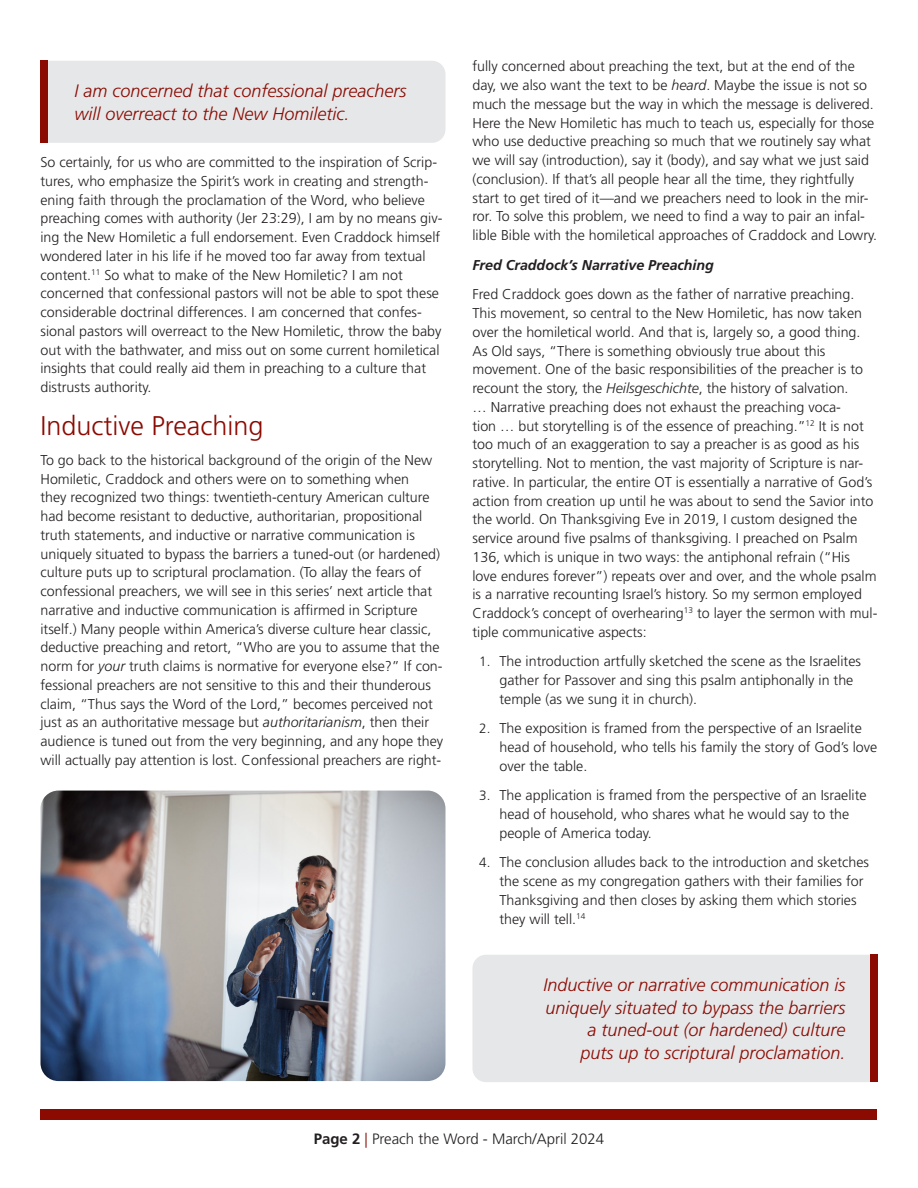
<style>
.page{position:relative;width:918px;height:1188px;background:#fff}
.page>*{position:absolute;margin:0;border:0;box-sizing:border-box;transform-origin:0 0}
._9_5_Body_Text{font:300 27px "Frutiger LT Std";color:#8b0a02}
.t1{font:italic 300 18px/22.5px "Frutiger LT Std";color:#8b0a02;text-align:right}
.t2{font:300 15px "Frutiger LT Std";color:#231f20}
._9_5_Body_Text-2{font:300 14.25px/18.8px "Frutiger LT Std";color:#231f20}
._9_5_Body_Text-3{font:italic 700 14.25px "Frutiger LT Std";color:#231f20}
.s1{font-style:italic}
.s2{font-size:13.5px}
.s3{font-weight:700}
.s4{color:#8b0a02}
</style>
<div class="page">
<div style="left:40px;top:1109px;width:838px;height:11px;background:#8b0a02"></div>
<img style="left:40px;top:791px;width:406px;height:290px">
<div style="left:472px;top:955px;width:398px;height:127px;background:#e6e7e9"></div>
<div style="left:870px;top:955px;width:8px;height:127px;background:#8b0a02"></div>
<div style="left:48px;top:61px;width:398px;height:82px;background:#e6e7e9"></div>
<div style="left:40px;top:61px;width:8px;height:82px;background:#8b0a02"></div>
<p class="t1" style="left:75px;top:80px;width:334px;text-align:left">I am concerned that confessional preachers will overreact to the New Homiletic.</p>
<p class="_9_5_Body_Text-2" style="left:40px;top:153px;width:403px">So certainly, for us who are committed to the inspiration of Scrip&shy;tures, who emphasize the Spirit’s work in creating and strength&shy;ening faith through the proclamation of the Word, who believe preaching comes with authority (Jer 23:29), I am by no means giv&shy;ing the New Homiletic a full endorsement. Even Craddock himself wondered later in his life if he moved too far away from textual content.<sup>11</sup> So what to make of the New Homiletic? I am not concerned that confessional pastors will not be able to spot these considerable doctrinal differences. I am concerned that confes&shy;sional pastors will overreact to the New Homiletic, throw the baby out with the bathwater, and miss out on some current homiletical insights that could really aid them in preaching to a culture that distrusts authority.</p>
<p class="_9_5_Body_Text" style="left:40px;top:411px;width:225px">Inductive Preaching</p>
<p class="_9_5_Body_Text-2" style="left:40px;top:451px;width:404px">To go back to the historical background of the origin of the New Homiletic, Craddock and others were on to something when<br>they recognized two things: twentieth-century American culture had become resistant to deductive, authoritarian, propositional truth statements, and inductive or narrative communication is uniquely situated to bypass the barriers a tuned-out (or hardened) culture puts up to scriptural proclamation. (To allay the fears of confessional preachers, we will see in this series’ next article that narrative and inductive communication is affirmed in Scripture itself.) Many people within America’s diverse culture hear classic, deductive preaching and retort, “Who are you to assume that the norm for <span class="s1">your</span> truth claims is normative for everyone else?” If con&shy;fessional preachers are not sensitive to this and their thunderous claim, “Thus says the Word of the Lord,” becomes perceived not just as an authoritative message but <span class="s1">authoritarianism</span>, then their audience is tuned out from the very beginning, and any hope they will actually pay attention is lost. Confessional preachers are right-</p>
<p class="_9_5_Body_Text-2" style="left:472px;top:57px;width:406px">fully concerned about preaching the text, but at the end of the day, we also want the text to be <span class="s1">heard</span>. Maybe the issue is not so much the message but the way in which the message is delivered.<br>Here the New Homiletic has much to teach us, especially for those who use deductive preaching so much that we routinely say what we will say (introduction), say it (body), and say what we just said (conclusion). If that’s all people hear all the time, they rightfully start to get tired of it—and we preachers need to look in the mir&shy;ror. To solve this problem, we need to find a way to pair an infal&shy;lible Bible with the homiletical approaches of Craddock and Lowry.</p>
<p class="_9_5_Body_Text-3" style="left:472px;top:256px;width:243px">Fred Craddock’s Narrative Preaching</p>
<p class="_9_5_Body_Text-2" style="left:472px;top:285px;width:407px">Fred Craddock goes down as the father of narrative preaching.<br>This movement, so central to the New Homiletic, has now taken over the homiletical world. And that is, largely so, a good thing.<br>As Old says, “There is something obviously true about this movement. One of the basic responsibilities of the preacher is to recount the story, the <span class="s1">Heilsgeschichte</span>, the history of salvation.<br>… Narrative preaching does not exhaust the preaching voca-<br>tion … but storytelling is of the essence of preaching.”<sup>12</sup> It is not too much of an exaggeration to say a preacher is as good as his storytelling. Not to mention, the vast majority of Scripture is nar&shy;rative. In particular, the entire OT is essentially a narrative of God’s action from creation up until he was about to send the Savior into the world. On Thanksgiving Eve in 2019, I custom designed the service around five psalms of thanksgiving. I preached on Psalm 136, which is unique in two ways: the antiphonal refrain (“His love endures forever”) repeats over and over, and the whole psalm is a narrative recounting Israel’s history. So my sermon employed Craddock’s concept of overhearing<sup>13</sup> to layer the sermon with mul&shy;tiple communicative aspects:</p>
<p class="_9_5_Body_Text-2" style="left:500px;top:652px;width:363px;text-indent:-20px"><span class="s2">1.</span> The introduction artfully sketched the scene as the Israelites gather for Passover and sing this psalm antiphonally in the temple (as we sung it in church).</p>
<p class="_9_5_Body_Text-2" style="left:500px;top:719px;width:379px;text-indent:-20px"><span class="s2">2.</span> The exposition is framed from the perspective of an Israelite head of household, who tells his family the story of God’s love over the table.</p>
<p class="_9_5_Body_Text-2" style="left:500px;top:786px;width:369px;text-indent:-20px"><span class="s2">3.</span> The application is framed from the perspective of an Israelite head of household, who shares what he would say to the people of America today.</p>
<p class="_9_5_Body_Text-2" style="left:500px;top:853px;width:371px;text-indent:-20px"><span class="s2">4.</span> The conclusion alludes back to the introduction and sketches the scene as my congregation gathers with their families for Thanksgiving and then closes by asking them which stories they will tell.<sup>14</sup></p>
<p class="t1" style="left:544px;top:974px;width:303px">Inductive or narrative communication is uniquely situated to bypass the barriers a tuned-out (or hardened) culture<br>puts up to scriptural proclamation.</p>
<p class="t2" style="left:314px;top:1130px;width:292px"><span class="s3">Page 2</span> <span class="s4">|</span> Preach the Word - March/April 2024</p>
</div>
